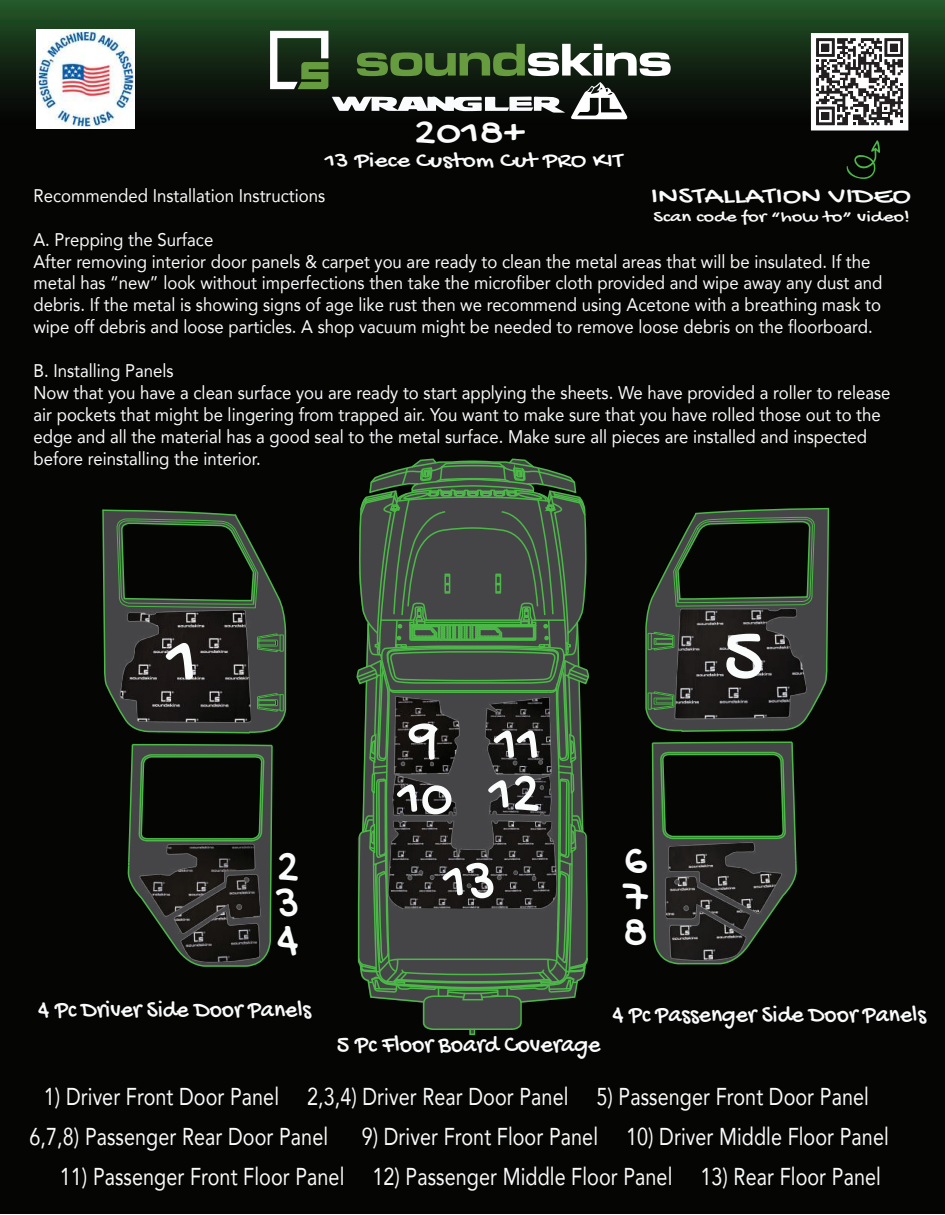
<style>
.page{position:relative;width:945px;height:1215px;background:#fff}
.page>*{position:absolute;margin:0;border:0;box-sizing:border-box;transform-origin:0 0}
.t1{font:83.25px "Gochi Hand";color:#fafbfb;scale:.92 1}
.t2{font:62.25px/59.2px "Gochi Hand";color:#fafbfb;scale:.92 1}
.t3{font:49.2px/36.3px "Gochi Hand";color:#fafbfb;text-align:justify;scale:.92 1}
.t4{font:38.85px "Gochi Hand";color:#fafbfb;scale:1.15 1}
.t5{font:26.1px "Gochi Hand";color:#fafbfb;scale:.92 1}
.t6{font:25.65px "Gochi Hand";color:#fafbfb;scale:.92 1}
.t7{font:25.05px "Gochi Hand";color:#fafbfb;scale:1.23 1}
.t8{font:24.3px/40.2px "Avenir";letter-spacing:.005em;color:#fafbfb;scale:.81 1}
.t9{font:22.5px "Gochi Hand";color:#fafbfb;scale:1.15 1}
.t10{font:18.3px/21.9px "Avenir";color:#fafbfb;scale:.92 1}
.t11{font:16.8px "Gochi Hand";color:#fafbfb;scale:1.23 1}
.s1{color:#fff}
</style>
<div class="page">
<div style="left:0;top:0;width:945px;height:1214px;background:#050504"></div>
<svg style="left:356px;top:458px;width:233px;height:578px;background:#3d523d"></svg>
<img style="left:385px;top:817px;width:174px;height:98px">
<img style="left:387px;top:694px;width:77px;height:81px">
<img style="left:391px;top:775px;width:69px;height:41px">
<img style="left:485px;top:775px;width:67px;height:41px">
<img style="left:482px;top:695px;width:73px;height:80px">
<img style="left:0;top:0;width:945px;height:124px">
<svg style="left:270px;top:31px;width:58px;height:58px;background:#6d8066"></svg>
<svg style="left:357px;top:44px;width:314px;height:32px;background:#5d7554"></svg>
<svg style="left:332px;top:96px;width:233px;height:17px"></svg>
<img style="left:37px;top:29px;width:98px;height:99px">
<svg style="left:846px;top:140px;width:34px;height:39px"></svg>
<svg style="left:571px;top:82px;width:57px;height:37px"></svg>
<svg style="left:811px;top:33px;width:97px;height:97px;background:#a09f9f"></svg>
<div style="left:890px;top:44px;width:8px;height:7px;background:#231f20"></div>
<div style="left:822px;top:44px;width:7px;height:7px;background:#231f20"></div>
<div style="left:822px;top:112px;width:7px;height:8px;background:#231f20"></div>
<svg style="left:651px;top:741px;width:146px;height:215px"></svg>
<svg style="left:645px;top:507px;width:185px;height:224px"></svg>
<svg style="left:102px;top:509px;width:185px;height:225px"></svg>
<svg style="left:127px;top:743px;width:146px;height:215px"></svg>
<img style="left:660px;top:837px;width:127px;height:128px">
<img style="left:671px;top:601px;width:138px;height:131px">
<img style="left:132px;top:838px;width:133px;height:129px">
<img style="left:113px;top:604px;width:147px;height:125px">
<h3 class="t4" style="left:414px;top:112px;width:98px">2018+</h3>
<p class="t9" style="left:325px;top:149px;width:261px">13 Piece Custom Cut <span class="s1">PRO KIT</span></p>
<p class="t10" style="left:33px;top:184px;width:319px">Recommended Installation Instructions</p>
<p class="t10" style="left:33px;top:228px;width:924px">A. Prepping the Surface<br>After removing interior door panels &amp; carpet you are ready to clean the metal areas that will be insulated. If the metal has “new” look without imperfections then take the microfiber cloth provided and wipe away any dust and debris. If the metal is showing signs of age like rust then we recommend using Acetone with a breathing mask to wipe off debris and loose particles. A shop vacuum might be needed to remove loose debris on the floorboard.</p>
<p class="t10" style="left:33px;top:359px;width:933px">B. Installing Panels<br>Now that you have a clean surface you are ready to start applying the sheets. We have provided a roller to release air pockets that might be lingering from trapped air. You want to make sure that you have rolled those out to the edge and all the material has a good seal to the metal surface. Make sure all pieces are installed and inspected before reinstalling the interior.</p>
<h3 class="t7" style="left:651px;top:183px;width:213px">INSTALLATION VIDEO</h3>
<p class="t11" style="left:654px;top:209px;width:210px">Scan code for “how to” video!</p>
<h1 class="t1" style="left:167px;top:617px;width:35px">1</h1>
<h1 class="t1" style="left:724px;top:612px;width:45px">5</h1>
<h2 class="t2" style="left:398px;top:713px;width:62px">9<br>10</h2>
<h2 class="t2" style="left:489px;top:723px;width:58px;line-height:49.8px">11<br>12</h2>
<h3 class="t3" style="left:276px;top:852px;width:27px">2<br>3<br>4</h3>
<h3 class="t3" style="left:623px;top:844px;width:28px">6<br>7<br>8</h3>
<h2 class="t2" style="left:443px;top:856px;width:59px">13</h2>
<h3 class="t6" style="left:38px;top:997px;width:298px">4 Pc Driver Side Door Panels</h3>
<h3 class="t6" style="left:612px;top:1001px;width:343px">4 Pc Passenger Side Door Panels</h3>
<h3 class="t5" style="left:337px;top:1031px;width:288px">5 Pc Floor Board Coverage</h3>
<h3 class="t8" style="left:30px;top:1076px;width:1038px;text-indent:14px">1) Driver Front Door Panel 2,3,4) Driver Rear Door Panel 5) Passenger Front Door Panel<br>6,7,8) Passenger Rear Door Panel</h3>
<h3 class="t8" style="left:362px;top:1116px;width:652px">9) Driver Front Floor Panel 10) Driver Middle Floor Panel</h3>
<h3 class="t8" style="left:60px;top:1156px;width:1015px">11) Passenger Front Floor Panel 12) Passenger Middle Floor Panel 13) Rear Floor Panel</h3>
</div>
